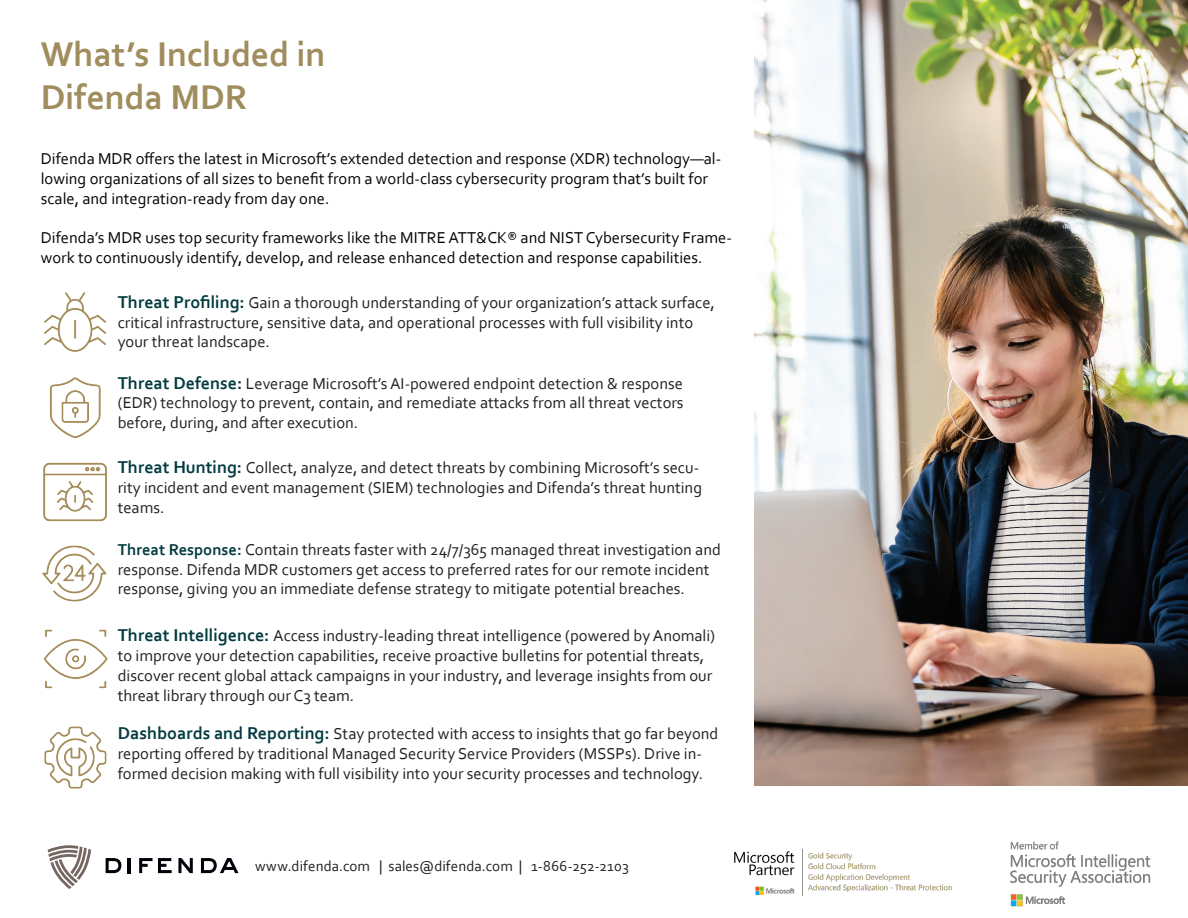
<style>
.page{position:relative;width:1188px;height:918px;background:#fff}
.page>*{position:absolute;margin:0;border:0;box-sizing:border-box;transform-origin:0 0}
.t1{font:700 36px/43.2px "Corbel";letter-spacing:-.005em;color:#a08d5e}
.t2{font:16.5px/19.8px "Corbel";color:#231f20}
.t3{font:16.5px/19.8px "Corbel";color:#040503}
.t4{font:15px "Corbel";letter-spacing:.005em;color:#231f20}
.s1{font-weight:700;font-size:18px;color:#033b40}
.s2{font-weight:700;color:#033b40}
</style>
<div class="page">
<img style="left:44px;top:292px;width:62px;height:60px">
<img style="left:49px;top:377px;width:52px;height:62px">
<img style="left:43px;top:462px;width:64px;height:60px">
<img style="left:754px;top:0;width:434px;height:786px">
<img style="left:42px;top:545px;width:65px;height:57px">
<img style="left:43px;top:629px;width:64px;height:60px">
<img style="left:44px;top:726px;width:63px;height:63px">
<img style="left:734px;top:848px;width:218px;height:49px">
<svg style="left:48px;top:845px;width:43px;height:44px"></svg>
<svg style="left:106px;top:858px;width:15px;height:15px"></svg>
<hr style="left:128px;top:858px;width:3px;height:15px;background:#000008">
<svg style="left:139px;top:858px;width:33px;height:15px"></svg>
<svg style="left:178px;top:858px;width:15px;height:15px"></svg>
<svg style="left:201px;top:858px;width:38px;height:15px"></svg>
<img style="left:1010px;top:842px;width:140px;height:64px">
<p class="t1" style="left:41px;top:31px;width:286px">What’s Included in<br>Difenda MDR</p>
<p class="t3" style="left:41px;top:148px;width:682px">Difenda MDR offers the latest in Microsoft’s extended detection and response (XDR) technology—al&shy;lowing organizations of all sizes to benefit from a world-class cybersecurity program that’s built for scale, and integration-ready from day one.</p>
<p class="t3" style="left:41px;top:228px;width:693px">Difenda’s MDR uses top security frameworks like the MITRE ATT&amp;CK® and NIST Cybersecurity Frame&shy;work to continuously identify, develop, and release enhanced detection and response capabilities.</p>
<p class="t2" style="left:118px;top:292px;width:599px"><span class="s1">Threat Profiling:</span> Gain a thorough understanding of your organization’s attack surface, critical infrastructure, sensitive data, and operational processes with full visibility into your threat landscape.</p>
<p class="t2" style="left:118px;top:373px;width:567px;text-align:justify"><span class="s1">Threat Defense:</span> Leverage Microsoft’s AI-powered endpoint detection &amp; response (EDR) technology to prevent, contain, and remediate attacks from all threat vectors before, during, and after execution.</p>
<p class="t2" style="left:118px;top:458px;width:586px"><span class="s1">Threat Hunting:</span> Collect, analyze, and detect threats by combining Microsoft’s secu&shy;rity incident and event management (SIEM) technologies and Difenda’s threat hunting teams.</p>
<p class="t2" style="left:118px;top:539px;width:605px"><span class="s2">Threat Response:</span> Contain threats faster with 24/7/365 managed threat investigation and response. Difenda MDR customers get access to preferred rates for our remote incident response, giving you an immediate defense strategy to mitigate potential breaches.</p>
<p class="t2" style="left:118px;top:625px;width:599px"><span class="s1">Threat Intelligence:</span> Access industry-leading threat intelligence (powered by Anomali) to improve your detection capabilities, receive proactive bulletins for potential threats, discover recent global attack campaigns in your industry, and leverage insights from our threat library through our C3 team.</p>
<p class="t2" style="left:118px;top:724px;width:602px"><span class="s1">Dashboards and Reporting:</span> Stay protected with access to insights that go far beyond reporting offered by traditional Managed Security Service Providers (MSSPs). Drive in&shy;formed decision making with full visibility into your security processes and technology.</p>
<p class="t4" style="left:255px;top:857px;width:375px">www.difenda.com | sales@difenda.com | 1-866-252-2103</p>
</div>
